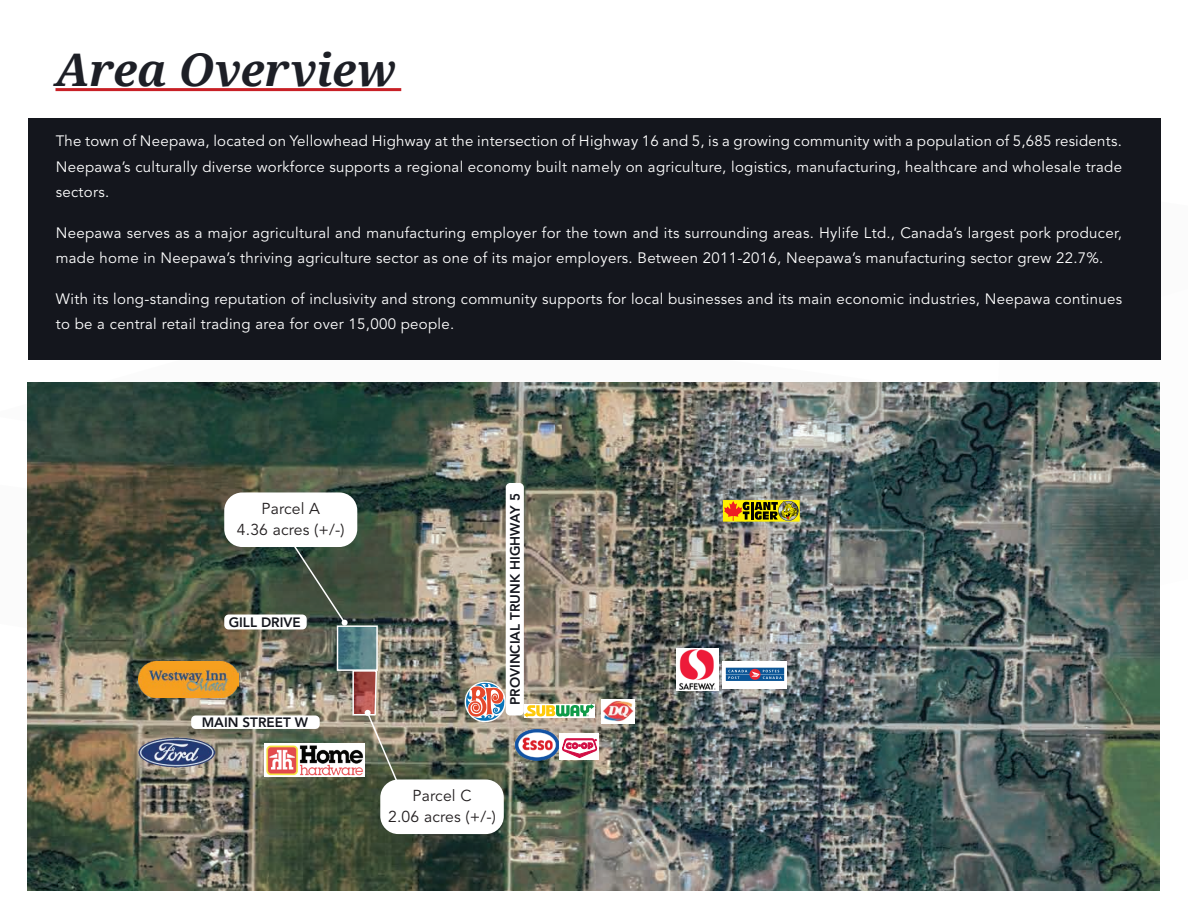
<style>
.page{position:relative;width:1188px;height:918px;background:#fff}
.page>*{position:absolute;margin:0;border:0;box-sizing:border-box;transform-origin:0 0}
.t1{font:italic 700 45px "Droid Serif";letter-spacing:-.005em;color:#1d1f26}
.t2{font:15.75px/21px "Avenir LT Std";letter-spacing:.01em;color:#231f20;text-align:center}
.t3{font:15px/25.5px "Avenir LT Std";letter-spacing:.02em;color:#fff}
.t4{font:800 13.5px "Avenir LT Std";color:#14161d}
</style>
<div class="page">
<hr style="left:56px;top:88px;width:345px;height:3px;background:#c82026">
<div style="left:28px;top:119px;width:1133px;height:241px;background:#14161d"></div>
<img style="left:27px;top:382px;width:1132px;height:509px">
<div style="left:224px;top:615px;width:83px;height:15px;background:#fff;border-radius:4px"></div>
<div style="left:191px;top:715px;width:129px;height:14px;background:#fff;border-radius:4px"></div>
<div style="left:506px;top:483px;width:18px;height:232px;background:#fff;border-radius:4px"></div>
<img style="left:138px;top:738px;width:77px;height:29px">
<img style="left:264px;top:743px;width:25px;height:33px">
<img style="left:138px;top:662px;width:101px;height:35px">
<img style="left:515px;top:729px;width:44px;height:31px">
<div style="left:601px;top:699px;width:33px;height:25px;background:#fff"></div>
<img style="left:603px;top:700px;width:31px;height:22px">
<svg style="left:524px;top:704px;width:70px;height:14px"></svg>
<svg style="left:465px;top:682px;width:41px;height:40px"></svg>
<svg style="left:466px;top:682px;width:39px;height:39px;background:#bd9592"></svg>
<div style="left:559px;top:733px;width:40px;height:27px;background:#fff"></div>
<svg style="left:562px;top:739px;width:35px;height:19px"></svg>
<img style="left:676px;top:648px;width:42px;height:43px">
<svg style="left:723px;top:500px;width:77px;height:22px;background:#aa8f13"></svg>
<div style="left:723px;top:662px;width:64px;height:27px;background:#fff"></div>
<svg style="left:726px;top:668px;width:58px;height:13px"></svg>
<div style="left:224px;top:492px;width:133px;height:55px;background:#fff;border-radius:18px"></div>
<div style="left:380px;top:780px;width:124px;height:54px;background:#fff;border-radius:18px"></div>
<img style="left:289px;top:539px;width:110px;height:244px">
<div style="left:364px;top:709px;width:7px;height:7px;background:#fff;border-radius:3px"></div>
<h1 class="t1" style="left:56px;top:39px;width:342px">Area Overview</h1>
<p class="t3" style="left:56px;top:129px;width:1068px;text-align:justify">The town of Neepawa, located on Yellowhead Highway at the intersection of Highway 16 and 5, is a growing community with a population of 5,685 residents.<br>Neepawa’s culturally diverse workforce supports a regional economy built namely on agriculture, logistics, manufacturing, healthcare and wholesale trade sectors.</p>
<p class="t3" style="left:56px;top:220px;width:1068px">Neepawa serves as a major agricultural and manufacturing employer for the town and its surrounding areas. Hylife Ltd., Canada’s largest pork producer, made home in Neepawa’s thriving agriculture sector as one of its major employers. Between 2011-2016, Neepawa’s manufacturing sector grew 22.7%.</p>
<p class="t3" style="left:56px;top:286px;width:1068px">With its long-standing reputation of inclusivity and strong community supports for local businesses and its main economic industries, Neepawa continues to be a central retail trading area for over 15,000 people.</p>
<p class="t2" style="left:237px;top:498px;width:109px">Parcel A<br>4.36 acres (+/-)</p>
<p class="t4" style="left:229px;top:614px;width:74px">GILL DRIVE</p>
<p class="t4" style="left:202px;top:715px;width:108px">MAIN STREET W</p>
<p class="t4" style="left:507px;top:705px;width:213px;rotate:-90deg">PROVINCIAL TRUNK HIGHWAY 5</p>
<p class="t2" style="left:388px;top:785px;width:109px">Parcel C<br>2.06 acres (+/-)</p>
</div>
